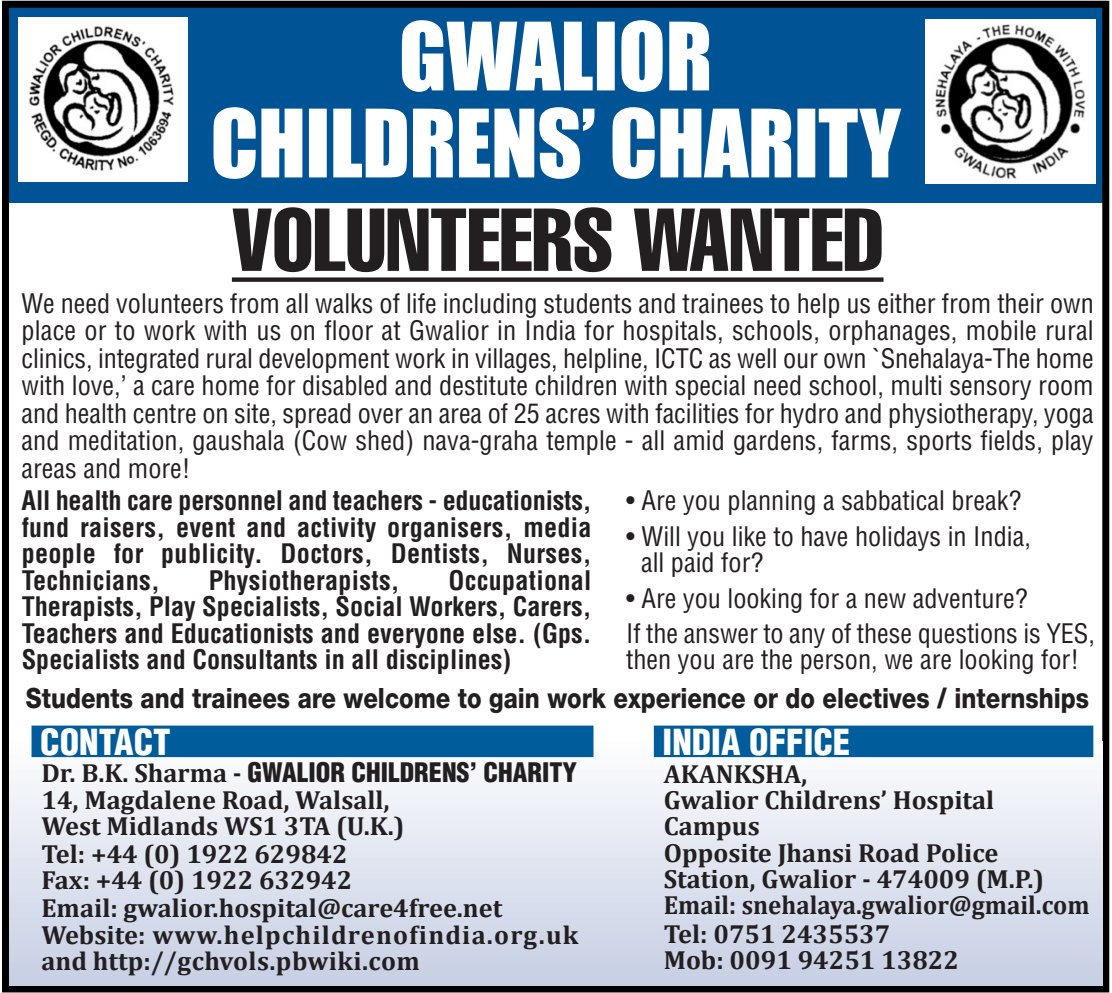
<style>
.page{position:relative;width:1112px;height:993px;background:#fff}
.page>*{position:absolute;margin:0;border:0;box-sizing:border-box;transform-origin:0 0}
.t1{font:extra-condensed 87.5px "Helvetica";color:#231f20}
.t2{font:900 condensed 35px "Helvetica";color:#fff}
.t3{font:800 28px "Helvetica Neue";color:#231f20;scale:.85 1}
.t4{font:condensed 26.25px/27.3px "Helvetica";color:#231f20}
.t5{font:700 26.25px/26.6px "Cambria";color:#231f20}
.t6{font:700 condensed 26.25px/26.6px "Helvetica";letter-spacing:.01em;color:#231f20;text-align:justify}
.t7{font:900 condensed 26.25px "Helvetica";color:#231f20}
.s1{font-family:"Cambria";font-weight:700;font-stretch:normal}
</style>
<div class="page">
<div style="left:5px;top:4px;width:1100px;height:199px;background:#005495"></div>
<div style="left:2px;top:1px;width:1106px;height:991px;border:7px solid #000"></div>
<svg style="left:213px;top:107px;width:239px;height:72px"></svg>
<svg style="left:459px;top:177px;width:332px;height:2px"></svg>
<svg style="left:402px;top:20px;width:499px;height:157px"></svg>
<svg style="left:446px;top:22px;width:168px;height:68px"></svg>
<svg style="left:621px;top:20px;width:88px;height:72px"></svg>
<div style="left:10px;top:741px;width:1091px;height:244px;background:linear-gradient(to bottom,#fcfdfe,#c6cfe4)"></div>
<div style="left:232px;top:277px;width:651px;height:5px;background:#231f20"></div>
<div style="left:32px;top:725px;width:561px;height:31px;background:#015c9b"></div>
<div style="left:653px;top:725px;width:440px;height:31px;background:#015c9b"></div>
<img style="left:19px;top:18px;width:169px;height:163px">
<img style="left:925px;top:20px;width:169px;height:163px">
<h1 class="t1" style="left:232px;top:208px;width:653px">VOLUNTEERS WANTED</h1>
<p class="t4" style="left:21px;top:292px;width:1073px;text-align:justify">We need volunteers from all walks of life including students and trainees to help us either from their own place or to work with us on floor at Gwalior in India for hospitals, schools, orphanages, mobile rural clinics, integrated rural development work in villages, helpline, ICTC as well our own `Snehalaya-The home with love,’ a care home for disabled and destitute children with special need school, multi sensory room and health centre on site, spread over an area of 25 acres with facilities for hydro and physiotherapy, yoga and meditation, gaushala (Cow shed) nava-graha temple - all amid gardens, farms, sports fields, play areas and more!</p>
<p class="t4" style="left:626px;top:489px;width:397px">• Are you planning a sabbatical break?</p>
<p class="t4" style="left:641px;top:525px;width:391px;line-height:26.2px;text-indent:-15px">• Will you like to have holidays in India, all paid for?</p>
<p class="t4" style="left:626px;top:582px;width:470px;line-height:35.7px">• Are you looking for a new adventure?<br>If the answer to any of these questions is YES,</p>
<p class="t4" style="left:626px;top:648px;width:454px">then you are the person, we are looking for!</p>
<p class="t3" style="left:26px;top:687px;width:1251px">Students and trainees are welcome to gain work experience or do electives / internships</p>
<p class="t6" style="left:22px;top:489px;width:571px">All health care personnel and teachers - educationists, fund raisers, event and activity organisers, media people for publicity. Doctors, Dentists, Nurses, Technicians,</p>
<p class="t6" style="left:22px;top:569px;width:571px;text-indent:427px">Occupational Therapists, Play Specialists, Social Workers, Carers, Teachers and Educationists and everyone else. (Gps.<br>Specialists and Consultants in all disciplines)</p>
<p class="t6" style="left:209px;top:569px;width:192px">Physiotherapists,</p>
<h2 class="t2" style="left:40px;top:728px;width:132px">CONTACT</h2>
<p class="t7" style="left:41px;top:761px;width:537px"><span class="s1">Dr. B.K. Sharma -</span> GWALIOR CHILDRENS’ CHARITY</p>
<p class="t5" style="left:41px;top:785px;width:538px">14, Magdalene Road, Walsall,<br>West Midlands WS1 3TA (U.K.)<br>Tel: +44 (0) 1922 629842<br>Fax: +44 (0) 1922 632942<br>Email: gwalior.hospital@care4free.net<br>Website: www.helpchildrenofindia.org.uk and http://gchvols.pbwiki.com</p>
<h2 class="t2" style="left:662px;top:728px;width:189px">INDIA OFFICE</h2>
<p class="t5" style="left:663px;top:759px;width:427px">AKANKSHA,<br>Gwalior Childrens’ Hospital<br>Campus<br>Opposite Jhansi Road Police<br>Station, Gwalior - 474009 (M.P.)<br>Email: snehalaya.gwalior@gmail.com<br>Tel: 0751 2435537<br>Mob: 0091 94251 13822</p>
</div>
